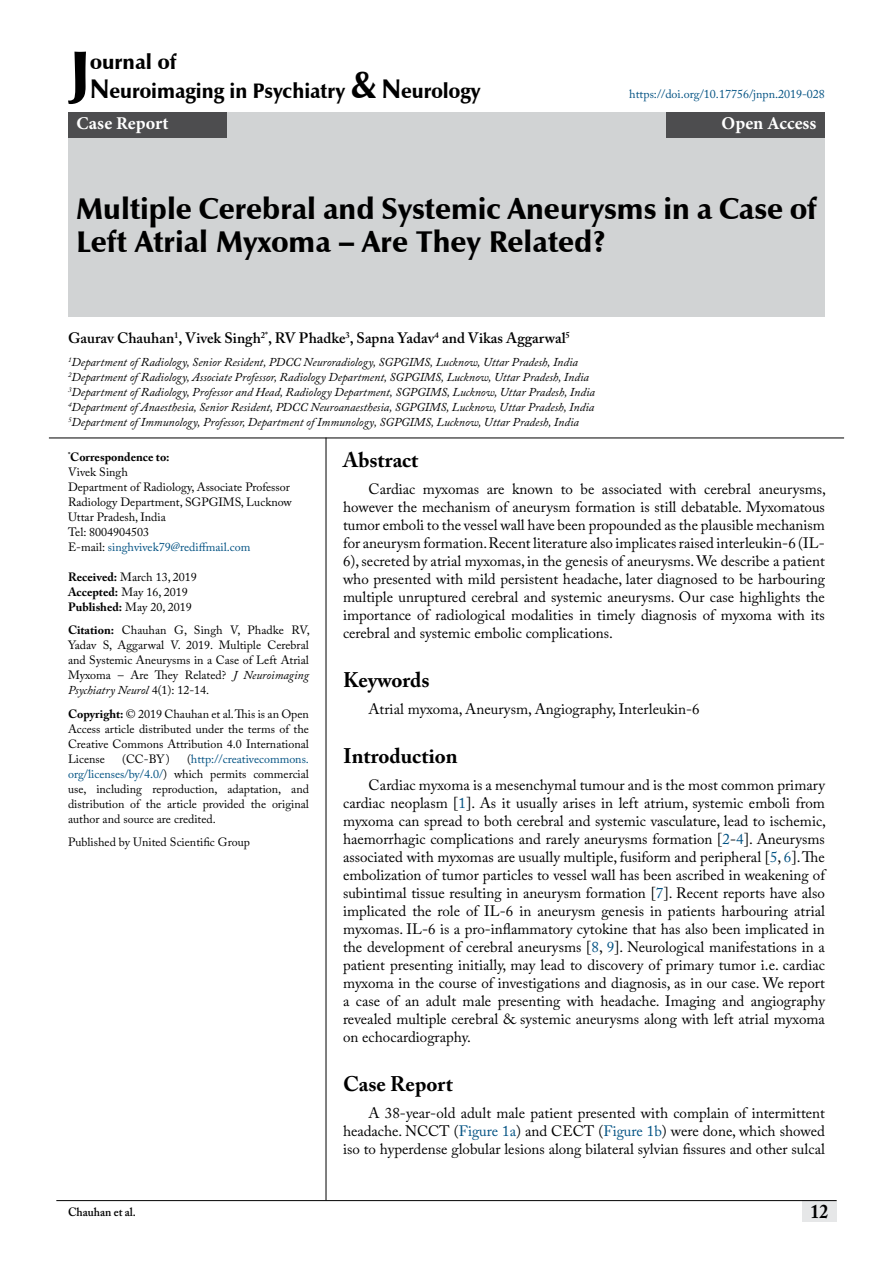
<style>
.page{position:relative;width:893px;height:1263px;background:#fff}
.page>*{position:absolute;margin:0;border:0;box-sizing:border-box;transform-origin:0 0}
.t1{font:900 62.1px "Zapf Humanist 601 BT";color:#000}
.t2{font:900 30px/33px "Zapf Humanist 601 BT";color:#000}
.t3{font:900 21px/29.4px "Zapf Humanist 601 BT";color:#000}
.t4{font:700 21px "Adobe Caslon Pro";color:#000}
.t5{font:700 19.5px "Adobe Caslon Pro";color:#000;scale:.9 1}
.t6{font:700 18px "Minion Pro";letter-spacing:.005em;color:#fff}
.t7{font:15px/18px "Adobe Caslon Pro";color:#000;text-align:justify}
.t8{font:600 15px "Adobe Caslon Pro";color:#000}
.t9{font:12px/15px "Adobe Caslon Pro";color:#000;text-align:justify}
.t10{font:italic 12px/15px "Adobe Caslon Pro";color:#000}
.t11{font:12px "Adobe Caslon Pro";color:#005182}
.t12{font:600 12px "Adobe Caslon Pro";color:#000;scale:.95 1}
.s1{font-size:27px}
.s2{font-size:37.5px}
.s3{font-weight:700}
.s4{color:#005182}
.s5{font-style:italic}
</style>
<div class="page">
<div style="left:802px;top:1200px;width:35px;height:21px;background:#e6e7e8"></div>
<hr style="left:56px;top:1200px;width:781px;height:1px;background:#000">
<div style="left:68px;top:112px;width:757px;height:205px;background:#d1d3d4"></div>
<div style="left:68px;top:112px;width:159px;height:26px;background:#4d4d4f"></div>
<div style="left:666px;top:112px;width:159px;height:26px;background:#4d4d4f"></div>
<hr style="left:326px;top:438px;width:1px;height:762px;background:#000">
<hr style="left:49px;top:438px;width:795px;height:1px;background:#000">
<h1 class="t1" style="left:70px;top:34px;width:22px">J</h1>
<h3 class="t3" style="left:90px;top:47px;width:392px">ournal of<br><span class="s1">N</span>euroimaging in Psychiatry <span class="s2">&amp;</span> <span class="s1">N</span>eurology</h3>
<p class="t11" style="left:629px;top:87px;width:197px">https://doi.org/10.17756/jnpn.2019-028</p>
<p class="t6" style="left:77px;top:111px;width:94px">Case Report</p>
<p class="t6" style="left:721px;top:111px;width:96px">Open Access</p>
<h2 class="t2" style="left:77px;top:192px;width:741px">Multiple Cerebral and Systemic Aneurysms in a Case of<br>Left Atrial Myxoma – Are They Related?</h2>
<p class="t8" style="left:68px;top:329px;width:503px">Gaurav Chauhan<sup>1</sup>, Vivek Singh<sup>2*</sup>, RV Phadke<sup>3</sup>, Sapna Yadav<sup>4</sup> and Vikas Aggarwal<sup>5</sup></p>
<p class="t10" style="left:68px;top:355px;width:528px"><sup>1</sup>Department of Radiology, Senior Resident, PDCC Neuroradiology, SGPGIMS, Lucknow, Uttar Pradesh, India <sup>2</sup>Department of Radiology, Associate Professor, Radiology Department, SGPGIMS, Lucknow, Uttar Pradesh, India <sup>3</sup>Department of Radiology, Professor and Head, Radiology Department, SGPGIMS, Lucknow, Uttar Pradesh, India <sup>4</sup>Department of Anaesthesia, Senior Resident, PDCC Neuroanaesthesia, SGPGIMS, Lucknow, Uttar Pradesh, India <sup>5</sup>Department of Immunology, Professor, Department of Immunology, SGPGIMS, Lucknow, Uttar Pradesh, India</p>
<p class="t9" style="left:68px;top:449px;width:225px;text-align:left"><sup>*</sup><span class="s3">Correspondence to:<br></span>Vivek Singh<br>Department of Radiology, Associate Professor<br>Radiology Department, SGPGIMS, Lucknow<br>Uttar Pradesh, India<br>Tel: 8004904503<br>E-mail: <span class="s4">singhvivek79@rediffmail.com</span></p>
<p class="t9" style="left:68px;top:569px;width:130px;text-align:left"><span class="s3">Received:</span> March 13, 2019<br><span class="s3">Accepted:</span> May 16, 2019<br><span class="s3">Published:</span> May 20, 2019</p>
<p class="t9" style="left:68px;top:622px;width:243px"><span class="s3">Citation:</span> Chauhan G, Singh V, Phadke RV, Yadav S, Aggarwal V. 2019. Multiple Cerebral and Systemic Aneurysms in a Case of Left Atrial Myxoma – Are They Related? <span class="s5">J Neuroimaging Psychiatry Neurol</span> 4(1): 12-14.</p>
<p class="t9" style="left:68px;top:706px;width:242px"><span class="s3">Copyright:</span> © 2019 Chauhan et al. This is an Open Access article distributed under the terms of the Creative Commons Attribution 4.0 International License</p>
<h3 class="t4" style="left:343px;top:448px;width:77px">Abstract</h3>
<p class="t7" style="left:343px;top:479px;width:484px;text-indent:26px">Cardiac myxomas are known to be associated with cerebral aneurysms, however the mechanism of aneurysm formation is still debatable. myxomatous tumor emboli to the vessel wall have been propounded as the plausible mechanism for aneurysm formation. Recent literature also implicates raised interleukin-6 (IL-6), secreted by atrial myxomas, in the genesis of aneurysms. We describe a patient who presented with mild persistent headache, later diagnosed to be harbouring multiple unruptured cerebral and systemic aneurysms. Our case highlights the importance of radiological modalities in timely diagnosis of myxoma with its cerebral and systemic embolic complications.</p>
<h3 class="t4" style="left:343px;top:668px;width:88px">Keywords</h3>
<p class="t7" style="left:369px;top:700px;width:333px">Atrial myxoma, Aneurysm, Angiography, Interleukin-6</p>
<h3 class="t4" style="left:343px;top:744px;width:116px">Introduction</h3>
<p class="t7" style="left:343px;top:776px;width:484px;text-indent:26px">c ardiac myxoma is a mesenchymal tumour and is the most common primary cardiac neoplasm [<span class="s4">1</span>]. As it usually arises in left atrium, systemic emboli from myxoma can spread to both cerebral and systemic vasculature, lead to ischemic, haemorrhagic complications and rarely aneurysms formation [<span class="s4">2</span>-<span class="s4">4</span>]. aneurysms associated with myxomas are usually multiple, fusiform and peripheral [<span class="s4">5</span>, <span class="s4">6</span>]. the embolization of tumor particles to vessel wall has been ascribed in weakening of subintimal tissue resulting in aneurysm formation [<span class="s4">7</span>]. Recent reports have also implicated the role of IL-6 in aneurysm genesis in patients harbouring atrial myxomas. IL-6 is a pro-inflammatory cytokine that has also been implicated in the development of cerebral aneurysms [<span class="s4">8</span>, <span class="s4">9</span>]. Neurological manifestations in a patient presenting initially, may lead to discovery of primary tumor i.e. cardiac myxoma in the course of investigations and diagnosis, as in our case. We report a case of an adult male presenting with headache. imaging and angiography revealed multiple cerebral &amp; systemic aneurysms along with left atrial myxoma on echocardiography.</p>
<h3 class="t4" style="left:343px;top:1072px;width:111px">Case Report</h3>
<p class="t7" style="left:343px;top:1104px;width:483px;text-indent:26px">A 38-year-old adult male patient presented with complain of intermittent headache. NCCT (<span class="s4">Figure 1a</span>) and CECT (<span class="s4">Figure 1b</span>) were done, which showed iso to hyperdense globular lesions along bilateral sylvian fissures and other sulcal</p>
<p class="t9" style="left:68px;top:751px;width:242px;text-indent:119px">(<span class="s4">http://creativecommons. org/licenses/by/4.0/</span>) which permits commercial use, including reproduction, adaptation, and distribution of the article provided the original author and source are credited.</p>
<p class="t9" style="left:68px;top:834px;width:183px">Published by United Scientific Group</p>
<p class="t9" style="left:122px;top:751px;width:49px">(CC-BY)</p>
<p class="t12" style="left:68px;top:1204px;width:73px">Chauhan et al.</p>
<h3 class="t5" style="left:811px;top:1200px;width:21px">12</h3>
</div>
